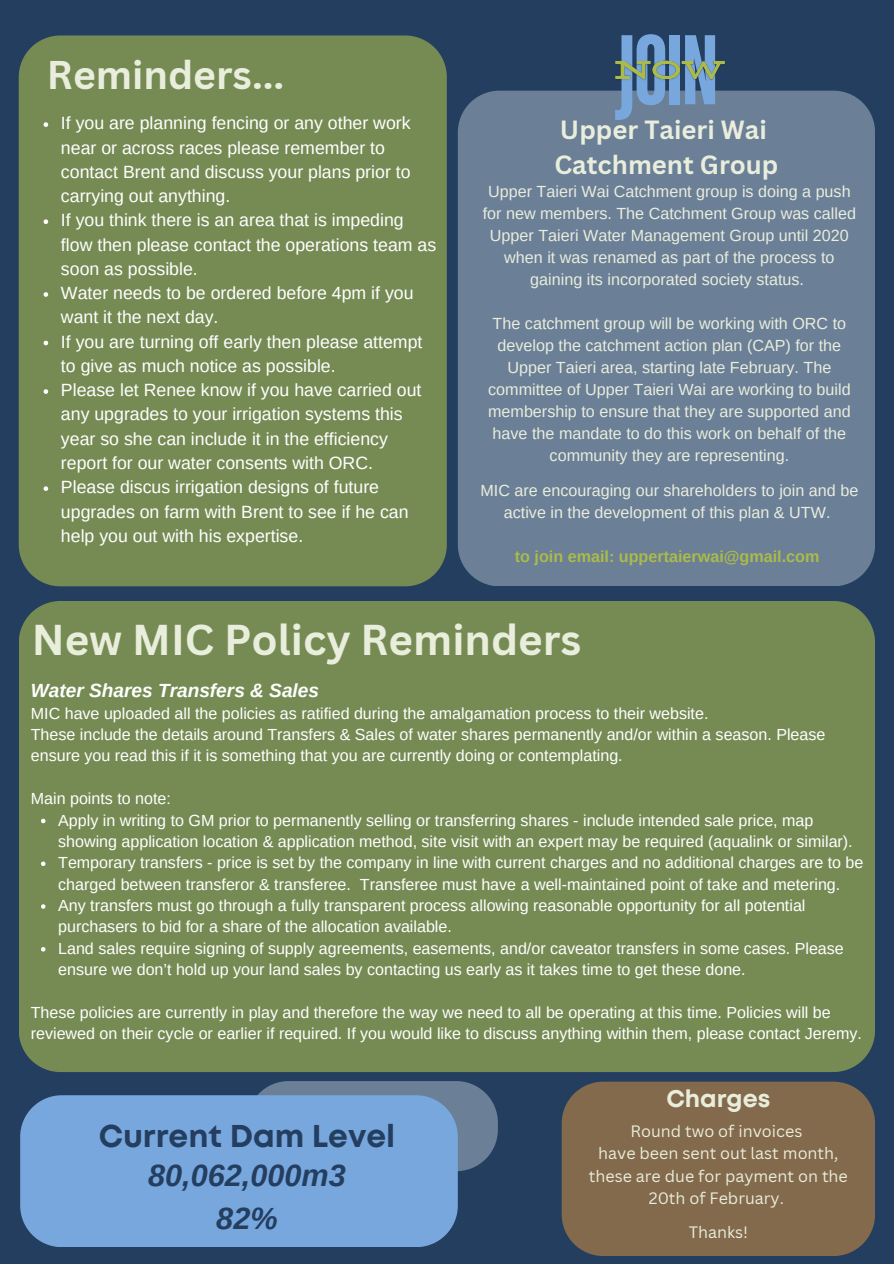
<style>
.page{position:relative;width:894px;height:1264px;background:#fff}
.page>*{position:absolute;margin:0;border:0;box-sizing:border-box;transform-origin:0 0}
.t1{font:700 98.55px "TT Bluescreens";color:#78a7de}
.t2{font:700 42px "Canva Sans";color:#e9eddb}
.t3{font:700 39px "Canva Sans";color:#e9eddb}
.t4{font:700 31.5px "Mont";color:#243e60}
.t5{font:italic 700 30.6px/42.8px "Arimo";color:#243e60;text-align:center}
.t6{font:700 25.65px/35.2px "Canva Sans";color:#e9eddb}
.t7{font:700 24px "Mont";color:#e9eddb}
.t8{font:italic 700 19.05px "Arimo";color:#fff}
.t9{font:17.7px/24.3px "Arimo";color:#fff}
.t10{font:16.2px/21.9px "Arimo";color:#e9eddb;text-align:center}
.t11{font:700 16.2px "Arimo";color:#aabb49}
.t12{font:16.05px/21.3px "Arimo";color:#fff}
.t13{font:16.05px/22px "Canva Sans";color:#e9eddb;text-align:center}
</style>
<div class="page">
<div style="left:0;top:0;width:893px;height:1263px;background:#243e60"></div>
<div style="left:19px;top:35px;width:427px;height:551px;background:#768b54"></div>
<div style="left:19px;top:601px;width:855px;height:471px;background:#768b54"></div>
<div style="left:561px;top:1081px;width:313px;height:174px;background:#836a4c"></div>
<svg style="left:258px;top:1081px;width:239px;height:90px;background:#617690"></svg>
<div style="left:20px;top:1095px;width:437px;height:152px;background:#78a7de"></div>
<div style="left:457px;top:91px;width:417px;height:495px;background:#6b7f97"></div>
<svg style="left:44px;top:122px;width:4px;height:5px"></svg>
<svg style="left:44px;top:219px;width:4px;height:5px"></svg>
<svg style="left:44px;top:292px;width:4px;height:5px"></svg>
<svg style="left:44px;top:341px;width:4px;height:4px"></svg>
<svg style="left:44px;top:389px;width:4px;height:5px"></svg>
<svg style="left:44px;top:486px;width:4px;height:5px"></svg>
<svg style="left:41px;top:818px;width:4px;height:5px"></svg>
<svg style="left:41px;top:861px;width:4px;height:5px"></svg>
<svg style="left:41px;top:904px;width:4px;height:4px"></svg>
<svg style="left:41px;top:947px;width:4px;height:4px"></svg>
<img style="left:615px;top:60px;width:110px;height:20px">
<h3 class="t3" style="left:47px;top:47px;width:239px">Reminders...</h3>
<p class="t9" style="left:61px;top:111px;width:351px">If you are planning fencing or any other work near or across races please remember to contact Brent and discuss your plans prior to carrying out anything.</p>
<p class="t9" style="left:61px;top:208px;width:376px">If you think there is an area that is impeding flow then please contact the operations team as soon as possible.</p>
<p class="t9" style="left:61px;top:281px;width:354px">Water needs to be ordered before 4pm if you want it the next day.</p>
<p class="t9" style="left:61px;top:329px;width:363px">If you are turning off early then please attempt to give as much notice as possible.</p>
<p class="t9" style="left:61px;top:378px;width:362px">Please let Renee know if you have carried out any upgrades to your irrigation systems this year so she can include it in the efficiency report for our water consents with ORC.</p>
<p class="t9" style="left:61px;top:475px;width:349px">Please discus irrigation designs of future upgrades on farm with Brent to see if he can help you out with his expertise.</p>
<h4 class="t1" style="left:617px;top:23px;width:103px">JOIN</h4>
<h4 class="t6" style="left:554px;top:111px;width:225px">Upper Taieri Wai<br>Catchment Group</h4>
<h5 class="t10" style="left:482px;top:180px;width:374px">Upper Taieri Wai Catchment group is doing a push for new members. The Catchment Group was called Upper Taieri Water Management Group until 2020 when it was renamed as part of the process to gaining its incorporated society status.</h5>
<p class="t10" style="left:488px;top:312px;width:364px">The catchment group will be working with ORC to develop the catchment action plan (CAP) for the Upper Taieri area, starting late February. The committee of Upper Taieri Wai are working to build membership to ensure that they are supported and have the mandate to do this work on behalf of the community they are representing.</p>
<p class="t10" style="left:480px;top:479px;width:379px">MIC are encouraging our shareholders to join and be active in the development of this plan &amp; UTW.</p>
<p class="t11" style="left:514px;top:547px;width:306px">to join email: uppertaierwai@gmail.com</p>
<h1 class="t2" style="left:32px;top:610px;width:551px">New MIC Policy Reminders</h1>
<h5 class="t8" style="left:31px;top:680px;width:290px">Water Shares Transfers &amp; Sales</h5>
<p class="t12" style="left:31px;top:702px;width:679px">MIC have uploaded all the policies as ratified during the amalgamation process to their website.</p>
<p class="t12" style="left:31px;top:723px;width:795px">These include the details around Transfers &amp; Sales of water shares permanently and/or within a season. Please ensure you read this if it is something that you are currently doing or contemplating.</p>
<p class="t12" style="left:31px;top:788px;width:142px">Main points to note:</p>
<h6 class="t12" style="left:58px;top:809px;width:795px">Apply in writing to GM prior to permanently selling or transferring shares - include intended sale price, map showing application location &amp; application method, site visit with an expert may be required (aqualink or similar).</h6>
<p class="t12" style="left:58px;top:852px;width:806px">Temporary transfers - price is set by the company in line with current charges and no additional charges are to be charged between transferor &amp; transferee. Transferee must have a well-maintained point of take and metering.</p>
<p class="t12" style="left:58px;top:894px;width:748px">Any transfers must go through a fully transparent process allowing reasonable opportunity for all potential purchasers to bid for a share of the allocation available.</p>
<p class="t12" style="left:58px;top:937px;width:787px">Land sales require signing of supply agreements, easements, and/or caveator transfers in some cases. Please ensure we don’t hold up your land sales by contacting us early as it takes time to get these done.</p>
<p class="t12" style="left:31px;top:1001px;width:832px">These policies are currently in play and therefore the way we need to all be operating at this time. Policies will be reviewed on their cycle or earlier if required. If you would like to discuss anything within them, please contact Jeremy.</p>
<p class="t4" style="left:99px;top:1124px;width:298px">Current Dam Level</p>
<h3 class="t5" style="left:148px;top:1153px;width:199px">80,062,000m3<br>82%</h3>
<p class="t7" style="left:666px;top:1089px;width:105px">Charges</p>
<p class="t13" style="left:630px;top:1120px;width:173px">Round two of invoices</p>
<p class="t13" style="left:588px;top:1142px;width:260px">have been sent out last month, these are due for payment on the<br>20th of February.</p>
<p class="t13" style="left:688px;top:1220px;width:61px">Thanks!</p>
</div>
